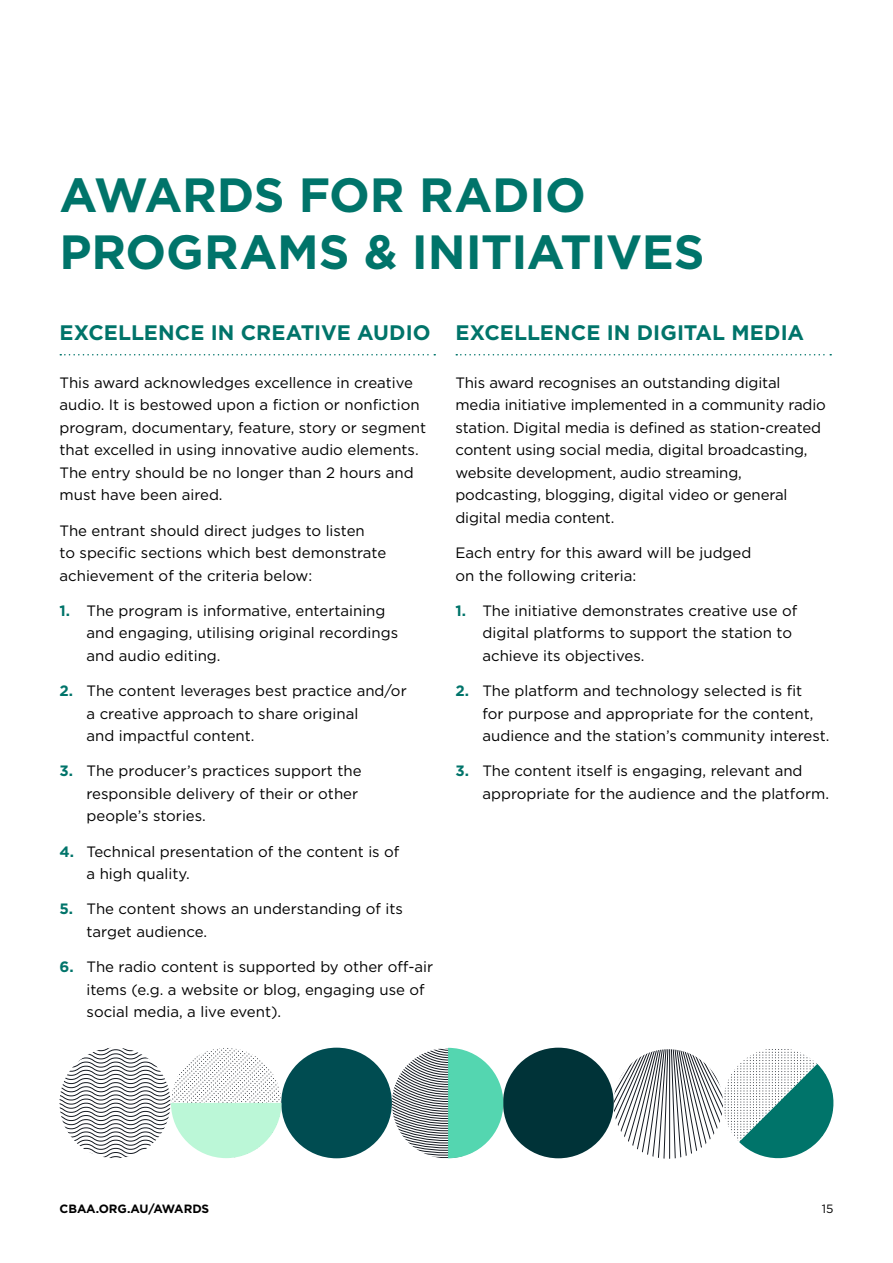
<style>
.page{position:relative;width:893px;height:1263px;background:#fff}
.page>*{position:absolute;margin:0;border:0;box-sizing:border-box;transform-origin:0 0}
.t1{font:700 48px/57px "Gotham";letter-spacing:-.01em;color:#00746a}
.t2{font:700 21px "Gotham";color:#00746a}
.t3{font:15px/22.5px "Gotham";color:#000}
.t4{font:700 12px "Gotham";color:#000}
.t5{font:12px "Gotham";color:#000}
.s1{font-weight:700;color:#00746a}
</style>
<div class="page">
<svg style="left:60px;top:354px;width:375px;height:1px"></svg>
<svg style="left:456px;top:354px;width:375px;height:1px"></svg>
<div style="left:281px;top:1048px;width:111px;height:110px;background:#004c51;border-radius:50%"></div>
<svg style="left:59px;top:1047px;width:229px;height:112px"></svg>
<div style="left:503px;top:1048px;width:111px;height:110px;background:#003338;border-radius:50%"></div>
<svg style="left:390px;top:1048px;width:114px;height:111px"></svg>
<svg style="left:607px;top:1049px;width:227px;height:110px"></svg>
<h1 class="t1" style="left:60px;top:166px;width:647px">AWARDS FOR RADIO<br>PROGRAMS &amp; INITIATIVES</h1>
<h2 class="t2" style="left:60px;top:318px;width:373px">EXCELLENCE IN CREATIVE AUDIO</h2>
<p class="t3" style="left:60px;top:371px;width:368px">This award acknowledges excellence in creative audio. It is bestowed upon a fiction or nonfiction program, documentary, feature, story or segment that excelled in using innovative audio elements.<br>The entry should be no longer than 2 hours and must have been aired.</p>
<p class="t3" style="left:60px;top:519px;width:328px">The entrant should direct judges to listen<br>to specific sections which best demonstrate achievement of the criteria below:</p>
<p class="t3" style="left:87px;top:599px;width:313px;text-indent:-27px"><span class="s1">1.</span> The program is informative, entertaining and engaging, utilising original recordings and audio editing.</p>
<p class="t3" style="left:87px;top:679px;width:322px;text-indent:-27px"><span class="s1">2.</span> The content leverages best practice and/or a creative approach to share original<br>and impactful content.</p>
<p class="t3" style="left:87px;top:759px;width:277px;text-indent:-27px"><span class="s1">3.</span> The producer’s practices support the responsible delivery of their or other people’s stories.</p>
<p class="t3" style="left:87px;top:840px;width:314px;text-indent:-27px"><span class="s1">4.</span> Technical presentation of the content is of a high quality.</p>
<p class="t3" style="left:87px;top:897px;width:318px;text-indent:-27px"><span class="s1">5.</span> The content shows an understanding of its target audience.</p>
<p class="t3" style="left:87px;top:955px;width:348px;text-indent:-27px"><span class="s1">6.</span> The radio content is supported by other off-air items (e.g. a website or blog, engaging use of social media, a live event).</p>
<h2 class="t2" style="left:455px;top:318px;width:350px">EXCELLENCE IN DIGITAL MEDIA</h2>
<p class="t3" style="left:455px;top:371px;width:372px">This award recognises an outstanding digital media initiative implemented in a community radio station. Digital media is defined as station-created content using social media, digital broadcasting, website development, audio streaming, podcasting, blogging, digital video or general digital media content.</p>
<p class="t3" style="left:455px;top:541px;width:297px">Each entry for this award will be judged on the following criteria:</p>
<p class="t3" style="left:482px;top:599px;width:316px;text-indent:-27px"><span class="s1">1.</span> The initiative demonstrates creative use of digital platforms to support the station to achieve its objectives.</p>
<p class="t3" style="left:482px;top:679px;width:348px;text-indent:-27px"><span class="s1">2.</span> The platform and technology selected is fit<br>for purpose and appropriate for the content, audience and the station’s community interest.</p>
<p class="t3" style="left:482px;top:759px;width:348px;text-indent:-27px"><span class="s1">3.</span> The content itself is engaging, relevant and appropriate for the audience and the platform.</p>
<p class="t4" style="left:60px;top:1201px;width:151px">CBAA.ORG.AU/AWARDS</p>
<p class="t5" style="left:822px;top:1201px;width:13px">15</p>
</div>
